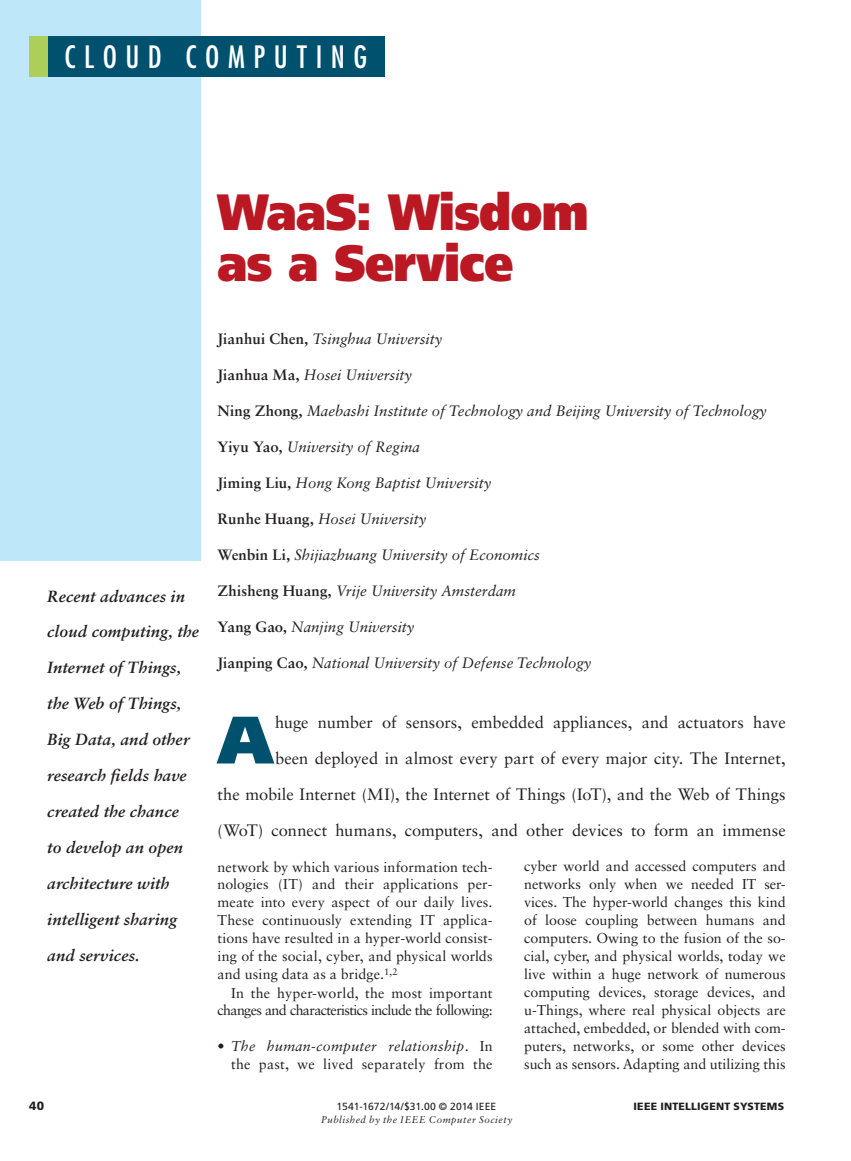
<style>
.page{position:relative;width:851px;height:1161px;background:#fff}
.page>*{position:absolute;margin:0;border:0;box-sizing:border-box;transform-origin:0 0}
.t1{font:900 67.05px "Frutiger LT Std";color:#00516e}
.t2{font:900 51px/51px "Frutiger LT Std";letter-spacing:-.015em;color:#ba1923;scale:.9 1}
.t3{font:condensed 30px "Futura Std";letter-spacing:.285em;color:#fff}
.t4{font:16.5px/36px "Sabon LT Std";color:#231f20;text-align:right}
.t5{font:italic 700 16.2px "Sabon LT Std";letter-spacing:.005em;color:#231f20}
.t6{font:italic 15px "Sabon LT Std";color:#231f20}
.t7{font:14.25px/18px "Sabon LT Std";color:#231f20;text-align:right}
.t8{font:14.25px "Sabon LT Std";letter-spacing:-.045em;color:#231f20}
.t9{font:900 12px "Frutiger LT Std";color:#231f20}
.t10{font:900 10.5px "Frutiger LT Std";letter-spacing:.02em;color:#231f20}
.t11{font:10.35px "Frutiger LT Std";letter-spacing:.01em;color:#231f20}
.t12{font:italic 9.75px "Sabon LT Std";letter-spacing:.06em;color:#231f20}
.s1{font-weight:700;font-style:normal}
.s2{font-style:italic}
</style>
<div class="page">
<div style="left:0;top:0;width:201px;height:561px;background:#bee7fa"></div>
<div style="left:29px;top:36px;width:355px;height:40px;background:#00516e"></div>
<div style="left:29px;top:36px;width:18px;height:41px;background:#adcf59"></div>
<p class="t3" style="left:64px;top:39px;width:304px">CLOUD COMPUTING</p>
<p class="t2" style="left:217px;top:186px;width:413px">WaaS: Wisdom as a Service</p>
<p class="t5" style="left:47px;top:586px;width:139px">Recent advances in</p>
<p class="t5" style="left:47px;top:622px;width:153px">cloud computing, the</p>
<p class="t5" style="left:47px;top:658px;width:135px">Internet of Things,</p>
<p class="t5" style="left:47px;top:694px;width:136px">the Web of Things,</p>
<p class="t5" style="left:47px;top:730px;width:144px">Big Data, and other</p>
<p class="t5" style="left:47px;top:766px;width:141px">research fields have</p>
<p class="t5" style="left:47px;top:802px;width:133px">created the chance</p>
<p class="t5" style="left:47px;top:838px;width:137px">to develop an open</p>
<p class="t5" style="left:47px;top:874px;width:124px">architecture with</p>
<p class="t5" style="left:47px;top:910px;width:131px">intelligent sharing</p>
<p class="t5" style="left:47px;top:946px;width:94px">and services.</p>
<p class="t6" style="left:217px;top:330px;width:226px"><span class="s1">Jianhui Chen,</span> Tsinghua University</p>
<p class="t6" style="left:217px;top:366px;width:196px"><span class="s1">Jianhua Ma,</span> Hosei University</p>
<p class="t6" style="left:217px;top:402px;width:550px"><span class="s1">Ning Zhong,</span> Maebashi Institute of Technology and Beijing University of Technology</p>
<p class="t6" style="left:217px;top:438px;width:204px"><span class="s1">Yiyu Yao,</span> University of Regina</p>
<p class="t6" style="left:217px;top:474px;width:275px"><span class="s1">Jiming Liu,</span> Hong Kong Baptist University</p>
<p class="t6" style="left:217px;top:510px;width:210px"><span class="s1">Runhe Huang,</span> Hosei University</p>
<p class="t6" style="left:217px;top:546px;width:324px"><span class="s1">Wenbin Li,</span> Shijiazhuang University of Economics</p>
<p class="t6" style="left:217px;top:582px;width:300px"><span class="s1">Zhisheng Huang,</span> Vrije University Amsterdam</p>
<p class="t6" style="left:217px;top:618px;width:198px"><span class="s1">Yang Gao,</span> Nanjing University</p>
<p class="t6" style="left:217px;top:654px;width:375px"><span class="s1">Jianping Cao,</span> National University of Defense Technology</p>
<p class="t4" style="left:217px;top:704px;width:569px">huge number of sensors, embedded appliances, and actuators have<br>been deployed in almost every part of every major city. The Internet,<br>the mobile Internet (MI), the Internet of Things (IoT), and the Web of Things (WoT) connect humans, computers, and other devices to form an immense</p>
<p class="t1" style="left:217px;top:699px;width:57px">A</p>
<p class="t7" style="left:217px;top:857px;width:276px">network by which various information tech-</p>
<p class="t7" style="left:217px;top:875px;width:276px">nologies (IT) and their applications per-</p>
<p class="t7" style="left:217px;top:893px;width:276px">meate into every aspect of our daily lives.</p>
<p class="t7" style="left:217px;top:911px;width:276px">These continuously extending IT applica-</p>
<p class="t7" style="left:217px;top:929px;width:276px">tions have resulted in a hyper-world consist-</p>
<p class="t7" style="left:217px;top:947px;width:276px">ing of the social, cyber, and physical worlds</p>
<p class="t7" style="left:217px;top:965px;width:182px">and using data as a bridge.<sup>1,2</sup></p>
<p class="t7" style="left:231px;top:983px;width:263px">In the hyper-world, the most important</p>
<p class="t8" style="left:217px;top:1002px;width:276px">changes and characteristics include the following:</p>
<p class="t7" style="left:217px;top:1037px;width:276px">• <span class="s2">The human-computer relationship</span>. In the past, we lived separately from the</p>
<p class="t7" style="left:524px;top:857px;width:263px;text-align:justify">cyber world and accessed computers and networks only when we needed IT ser&shy;vices. The hyper-world changes this kind of loose coupling between humans and computers. Owing to the fusion of the so&shy;cial, cyber, and physical worlds, today we live within a huge network of numerous computing devices, storage devices, and u-Things, where real physical objects are attached, embedded, or blended with com&shy;puters, networks, or some other devices such as sensors. Adapting and utilizing this</p>
<p class="t9" style="left:29px;top:1099px;width:16px">40</p>
<p class="t11" style="left:336px;top:1100px;width:161px">1541-1672/14/$31.00 © 2014 IEEE</p>
<p class="t10" style="left:633px;top:1100px;width:152px">IEEE INTELLIGENT SYSTEMS</p>
<p class="t12" style="left:321px;top:1114px;width:193px">Published by the IEEE Computer Society</p>
</div>
